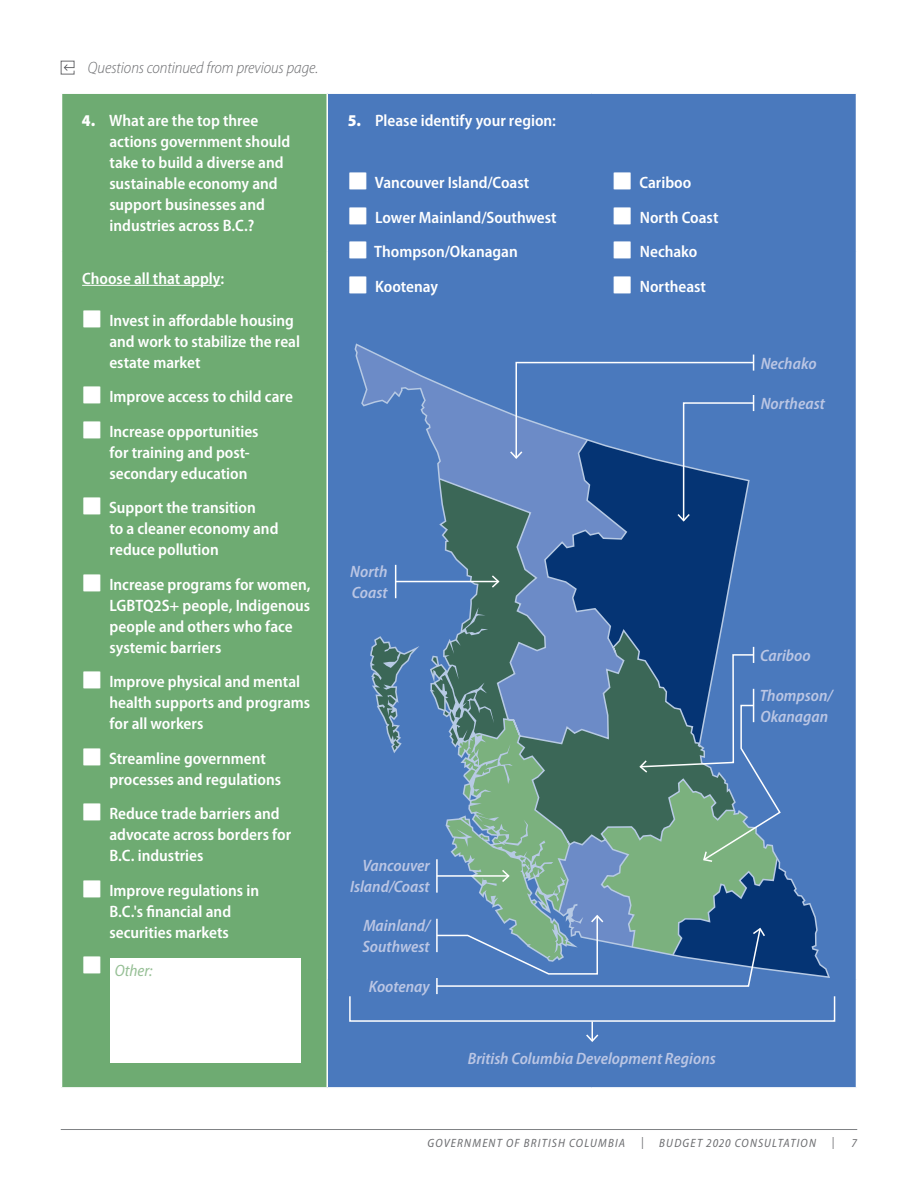
<style>
.page{position:relative;width:918px;height:1188px;background:#fff}
.page>*{position:absolute;margin:0;border:0;box-sizing:border-box;transform-origin:0 0}
.Body-WHITE{font:600 semi-condensed 16.5px/21px "Myriad Pro";color:#fff}
.Body-WHITE-2{font:italic 600 semi-condensed 16.5px/21px "Myriad Pro";color:#bbc6e4}
.Body{font:italic 300 semi-condensed 16.5px "Myriad Pro";letter-spacing:-.005em;color:#6c6d70}
.Body-2{font:italic semi-condensed 16.5px "Myriad Pro";color:#97c096}
.t1{font:italic semi-condensed 12px "Myriad Pro";letter-spacing:.1em;color:#6c6d70}
.s1{font-weight:900}
</style>
<div class="page">
<hr style="left:61px;top:1129px;width:796px;height:1px;background:#808285">
<div style="left:62px;top:94px;width:264px;height:886px;background:#6eab72"></div>
<div style="left:328px;top:94px;width:528px;height:886px;background:#4a79bd"></div>
<hr style="left:82px;top:285px;width:139px;height:1px;background:#fff">
<div style="left:62px;top:980px;width:265px;height:108px;background:#6eab72"></div>
<div style="left:328px;top:980px;width:528px;height:107px;background:#4a79bd"></div>
<hr style="left:326px;top:980px;width:2px;height:107px;background:#fff">
<hr style="left:61px;top:1087px;width:266px;height:2px;background:#fff">
<div style="left:110px;top:959px;width:191px;height:104px;background:#fff"></div>
<div style="left:349px;top:996px;width:486px;height:26px;border:2px solid #fff"></div>
<hr style="left:591px;top:1021px;width:2px;height:20px;background:#fff">
<svg style="left:585px;top:1033px;width:15px;height:10px"></svg>
<div style="left:355px;top:343px;width:475px;height:635px;background:#4a79bd"></div>
<svg style="left:356px;top:346px;width:270px;height:398px;background:#4f7cbe"></svg>
<svg style="left:370px;top:636px;width:49px;height:117px;background:#537ea6"></svg>
<hr style="left:395px;top:565px;width:1px;height:33px;background:#fff">
<hr style="left:396px;top:581px;width:102px;height:1px;background:#fff">
<svg style="left:432px;top:355px;width:396px;height:639px;background:#4c789f"></svg>
<svg style="left:61px;top:61px;width:14px;height:14px"></svg>
<svg style="left:349px;top:172px;width:17px;height:17px"></svg>
<svg style="left:349px;top:207px;width:17px;height:17px"></svg>
<svg style="left:349px;top:241px;width:17px;height:17px"></svg>
<svg style="left:349px;top:276px;width:17px;height:17px"></svg>
<svg style="left:614px;top:172px;width:17px;height:17px"></svg>
<svg style="left:614px;top:207px;width:17px;height:17px"></svg>
<svg style="left:614px;top:241px;width:17px;height:17px"></svg>
<svg style="left:614px;top:276px;width:17px;height:17px"></svg>
<svg style="left:84px;top:310px;width:17px;height:17px"></svg>
<svg style="left:84px;top:386px;width:17px;height:18px"></svg>
<svg style="left:84px;top:421px;width:17px;height:17px"></svg>
<svg style="left:84px;top:497px;width:17px;height:18px"></svg>
<svg style="left:84px;top:574px;width:17px;height:17px"></svg>
<svg style="left:84px;top:671px;width:17px;height:18px"></svg>
<svg style="left:84px;top:748px;width:17px;height:17px"></svg>
<svg style="left:84px;top:803px;width:17px;height:18px"></svg>
<svg style="left:84px;top:880px;width:17px;height:17px"></svg>
<svg style="left:84px;top:956px;width:17px;height:18px"></svg>
<p class="Body" style="left:88px;top:59px;width:232px">Questions continued from previous page.</p>
<p class="Body-WHITE" style="left:109px;top:110px;width:183px;text-indent:-28px"><span class="s1">4.</span> What are the top three actions government should take to build a diverse and sustainable economy and support businesses and industries across B.C.?</p>
<p class="Body-WHITE" style="left:348px;top:110px;width:210px"><span class="s1">5.</span> Please identify your region:</p>
<p class="Body-WHITE" style="left:375px;top:172px;width:156px">Vancouver Island/Coast</p>
<p class="Body-WHITE" style="left:375px;top:207px;width:183px">Lower Mainland/Southwest</p>
<p class="Body-WHITE" style="left:374px;top:241px;width:145px">Thompson/Okanagan</p>
<p class="Body-WHITE" style="left:375px;top:276px;width:64px">Kootenay</p>
<p class="Body-WHITE" style="left:82px;top:268px;width:144px">Choose all that apply:</p>
<p class="Body-WHITE" style="left:109px;top:310px;width:192px">Invest in affordable housing and work to stabilize the real estate market</p>
<p class="Body-WHITE" style="left:109px;top:386px;width:185px">Improve access to child care</p>
<p class="Body-WHITE" style="left:109px;top:421px;width:151px">Increase opportunities for training and post&shy;secondary education</p>
<p class="Body-WHITE" style="left:109px;top:497px;width:171px">Support the transition<br>to a cleaner economy and reduce pollution</p>
<p class="Body-WHITE" style="left:109px;top:574px;width:203px">Increase programs for women,<br>LGBTQ2S+ people, Indigenous people and others who face systemic barriers</p>
<p class="Body-WHITE" style="left:109px;top:671px;width:202px">Improve physical and mental health supports and programs for all workers</p>
<p class="Body-WHITE" style="left:109px;top:748px;width:173px">Streamline government processes and regulations</p>
<p class="Body-WHITE" style="left:109px;top:803px;width:183px">Reduce trade barriers and advocate across borders for<br>B.C. industries</p>
<p class="Body-WHITE" style="left:109px;top:880px;width:151px">Improve regulations in<br>B.C.'s financial and securities markets</p>
<p class="Body-2" style="left:115px;top:962px;width:39px">Other:</p>
<p class="Body-WHITE-2" style="left:350px;top:562px;width:39px">North<br>Coast</p>
<p class="Body-WHITE-2" style="left:350px;top:855px;width:81px;text-align:right">Vancouver<br>Island/Coast</p>
<p class="Body-WHITE-2" style="left:363px;top:915px;width:69px">Mainland/<br>Southwest</p>
<p class="Body-WHITE-2" style="left:369px;top:977px;width:62px">Kootenay</p>
<p class="Body-WHITE" style="left:640px;top:172px;width:53px">Cariboo</p>
<p class="Body-WHITE" style="left:640px;top:207px;width:80px">North Coast</p>
<p class="Body-WHITE" style="left:640px;top:241px;width:59px">Nechako</p>
<p class="Body-WHITE" style="left:640px;top:276px;width:68px">Northeast</p>
<p class="Body-WHITE-2" style="left:468px;top:1048px;width:250px">British Columbia Development Regions</p>
<p class="Body-WHITE-2" style="left:761px;top:353px;width:58px">Nechako</p>
<p class="Body-WHITE-2" style="left:761px;top:394px;width:66px">Northeast</p>
<p class="Body-WHITE-2" style="left:760px;top:645px;width:52px">Cariboo</p>
<p class="Body-WHITE-2" style="left:760px;top:686px;width:74px">Thompson/<br>Okanagan</p>
<p class="t1" style="left:428px;top:1137px;width:199px">GOVERNMENT OF BRITISH COLUMBIA</p>
<p class="t1" style="left:641px;top:1135px;width:4px">|</p>
<p class="t1" style="left:659px;top:1137px;width:158px">BUDGET 2020 CONSULTATION</p>
<p class="t1" style="left:832px;top:1135px;width:4px">|</p>
<p class="t1" style="left:852px;top:1137px;width:7px">7</p>
</div>
